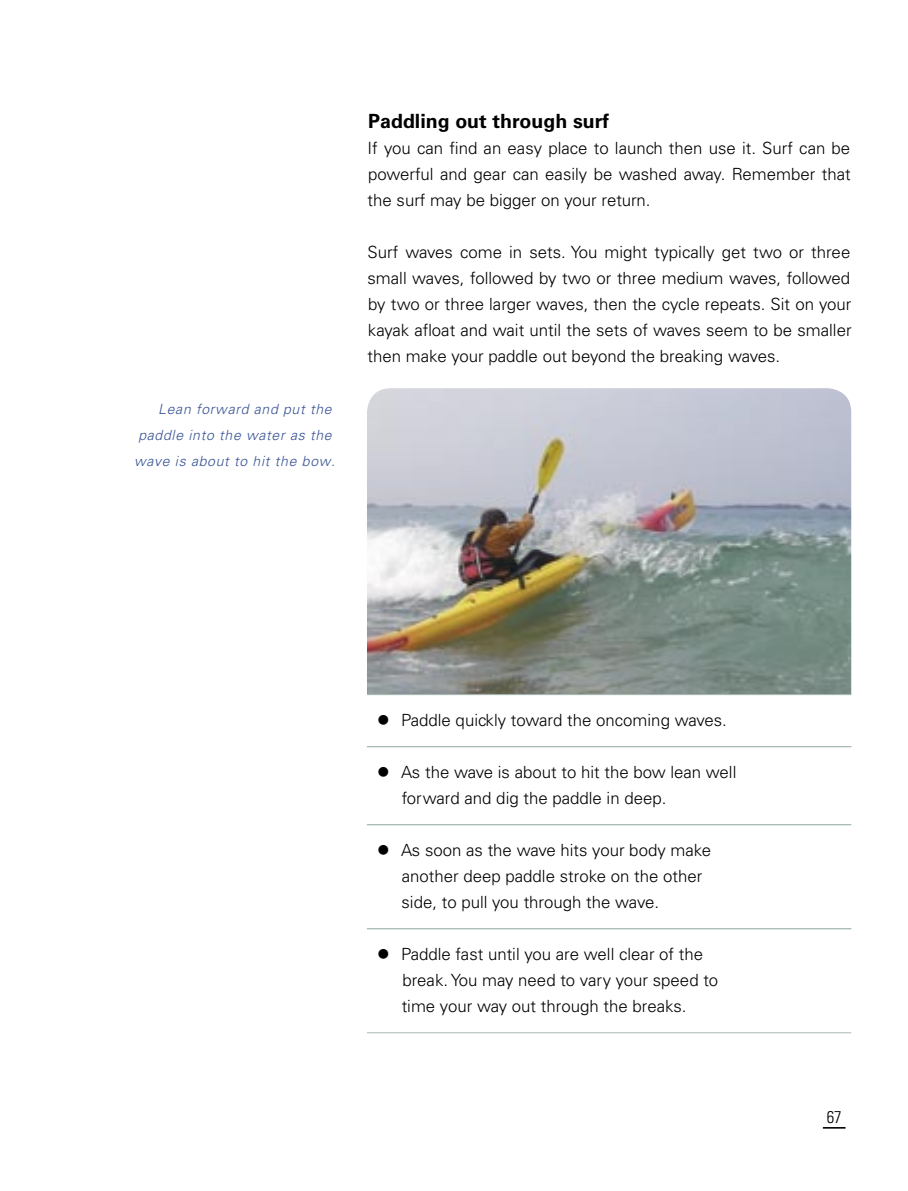
<style>
.page{position:relative;width:908px;height:1191px;background:#fff}
.page>*{position:absolute;margin:0;border:0;box-sizing:border-box;transform-origin:0 0}
.Heading_3{font:700 19.6px "Univers LT Std";color:#000}
.t1{font:300 condensed 17px "Univers LT Std";color:#000}
.Body_Text{font:300 16.8px/26px "Univers LT Std";color:#000;text-align:justify}
.Bullet_list{font:300 16.8px/26px "Univers LT Std";color:#000}
.t2{font:italic 300 14px/26px "Univers LT Std";letter-spacing:.05em;color:#385395;text-align:right}
</style>
<div class="page">
<svg style="left:822px;top:1127px;width:23px;height:1px"></svg>
<img style="left:367px;top:388px;width:483px;height:306px">
<hr style="left:367px;top:694px;width:483px;height:1px;background:#a9bbb6">
<hr style="left:367px;top:746px;width:483px;height:1px;background:#a9bbb6">
<hr style="left:367px;top:824px;width:483px;height:1px;background:#a9bbb6">
<hr style="left:367px;top:928px;width:483px;height:1px;background:#a9bbb6">
<hr style="left:367px;top:1032px;width:483px;height:1px;background:#a9bbb6">
<p class="t2" style="left:134px;top:396px;width:202px">Lean forward and put the paddle into the water as the wave is about to hit the bow.</p>
<p class="Heading_3" style="left:368px;top:110px;width:242px">Paddling out through surf</p>
<p class="Body_Text" style="left:367px;top:135px;width:484px">If you can find an easy place to launch then use it. Surf can be powerful and gear can easily be washed away. Remember that the surf may be bigger on your return.</p>
<p class="Body_Text" style="left:367px;top:239px;width:485px">Surf waves come in sets. You might typically get two or three small waves, followed by two or three medium waves, followed by two or three larger waves, then the cycle repeats. Sit on your kayak afloat and wait until the sets of waves seem to be smaller then make your paddle out beyond the breaking waves.</p>
<p class="Bullet_list" style="left:377px;top:707px;width:351px">● Paddle quickly toward the oncoming waves.</p>
<p class="Bullet_list" style="left:401px;top:759px;width:336px;text-indent:-25px">● As the wave is about to hit the bow lean well forward and dig the paddle in deep.</p>
<p class="Bullet_list" style="left:401px;top:837px;width:311px;text-indent:-24px">● As soon as the wave hits your body make another deep paddle stroke on the other side, to pull you through the wave.</p>
<p class="Bullet_list" style="left:401px;top:941px;width:318px;text-indent:-25px">● Paddle fast until you are well clear of the break. You may need to vary your speed to time your way out through the breaks.</p>
<p class="t1" style="left:826px;top:1106px;width:17px">67</p>
</div>
